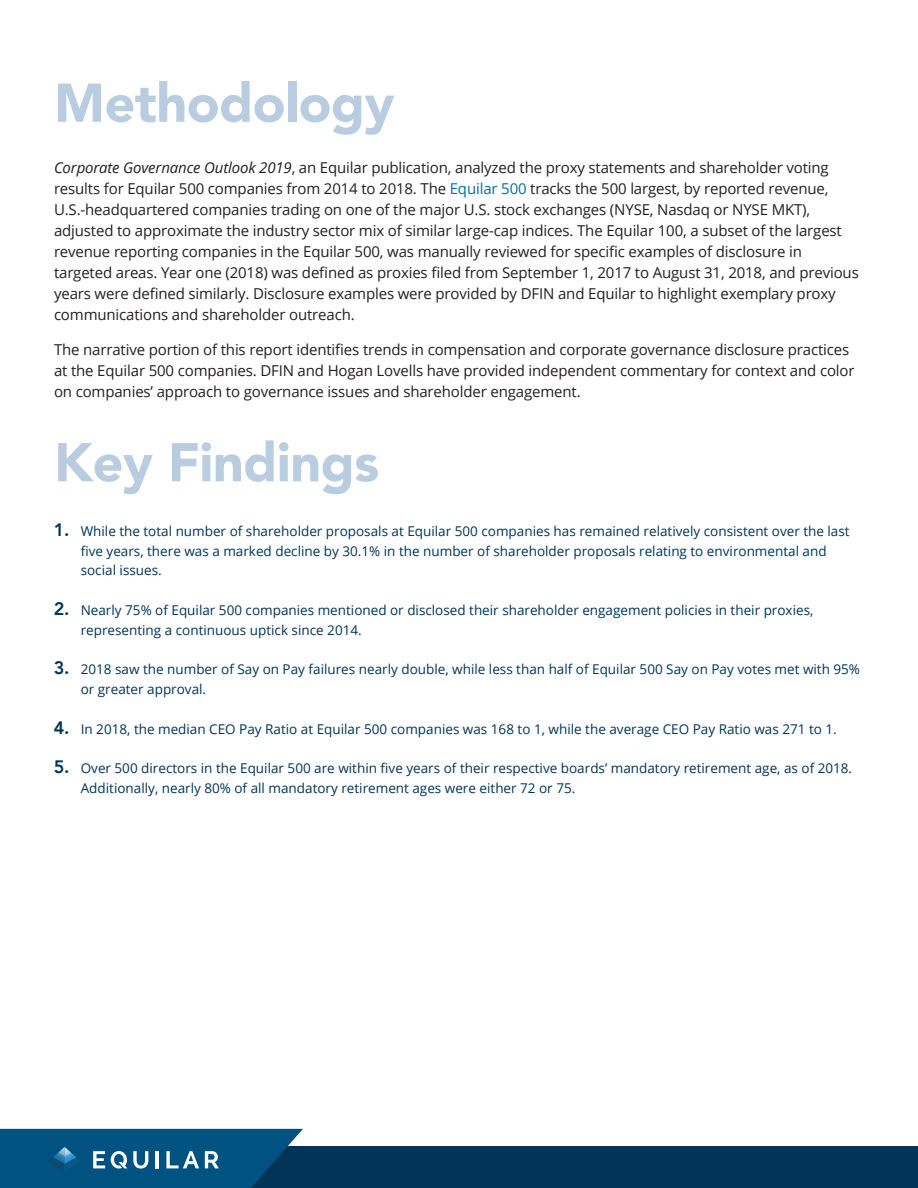
<style>
.page{position:relative;width:918px;height:1188px;background:#fff}
.page>*{position:absolute;margin:0;border:0;box-sizing:border-box;transform-origin:0 0}
.t1{font:900 54px "Avenir LT Com";letter-spacing:-.01em;color:#baccdf}
.t2{font:15px/21px "Open Sans";letter-spacing:-.01em;color:#231f20}
.t3{font:13.5px/19.5px "Open Sans";color:#003458}
.s1{font-style:italic}
.s2{color:#006ea7}
.s3{font-family:"Avenir LT Com";font-weight:800;font-size:18px}
</style>
<div class="page">
<div style="left:0;top:1146px;width:918px;height:42px;background:#003458"></div>
<svg style="left:0;top:1129px;width:303px;height:59px;background:#0d5984"></svg>
<hr style="left:156px;top:1151px;width:3px;height:17px;background:#fff">
<h1 class="t1" style="left:54px;top:70px;width:342px">Methodology</h1>
<p class="t2" style="left:54px;top:157px;width:806px"><span class="s1">Corporate Governance Outlook 2019</span>, an Equilar publication, analyzed the proxy statements and shareholder voting results for Equilar 500 companies from 2014 to 2018. The <span class="s2">Equilar 500</span> tracks the 500 largest, by reported revenue, U.S.-headquartered companies trading on one of the major U.S. stock exchanges (NYSE, Nasdaq or NYSE MKT), adjusted to approximate the industry sector mix of similar large-cap indices. The Equilar 100, a subset of the largest revenue reporting companies in the Equilar 500, was manually reviewed for specific examples of disclosure in targeted areas. Year one (2018) was defined as proxies filed from September 1, 2017 to August 31, 2018, and previous years were defined similarly. Disclosure examples were provided by DFIN and Equilar to highlight exemplary proxy communications and shareholder outreach.</p>
<p class="t2" style="left:54px;top:339px;width:802px">The narrative portion of this report identifies trends in compensation and corporate governance disclosure practices at the Equilar 500 companies. DFIN and Hogan Lovells have provided independent commentary for context and color on companies’ approach to governance issues and shareholder engagement.</p>
<h1 class="t1" style="left:54px;top:430px;width:327px">Key Findings</h1>
<p class="t3" style="left:81px;top:521px;width:770px;text-indent:-27px"><span class="s3">1.</span> While the total number of shareholder proposals at Equilar 500 companies has remained relatively consistent over the last five years, there was a marked decline by 30.1% in the number of shareholder proposals relating to environmental and social issues.</p>
<p class="t3" style="left:81px;top:600px;width:734px;text-indent:-27px"><span class="s3">2.</span> Nearly 75% of Equilar 500 companies mentioned or disclosed their shareholder engagement policies in their proxies, representing a continuous uptick since 2014.</p>
<p class="t3" style="left:81px;top:659px;width:781px;text-indent:-27px"><span class="s3">3.</span> 2018 saw the number of Say on Pay failures nearly double, while less than half of Equilar 500 Say on Pay votes met with 95% or greater approval.</p>
<p class="t3" style="left:54px;top:719px;width:785px"><span class="s3">4.</span> In 2018, the median CEO Pay Ratio at Equilar 500 companies was 168 to 1, while the average CEO Pay Ratio was 271 to 1.</p>
<p class="t3" style="left:81px;top:758px;width:773px;text-indent:-27px"><span class="s3">5.</span> Over 500 directors in the Equilar 500 are within five years of their respective boards’ mandatory retirement age, as of 2018.<br>Additionally, nearly 80% of all mandatory retirement ages were either 72 or 75.</p>
</div>
